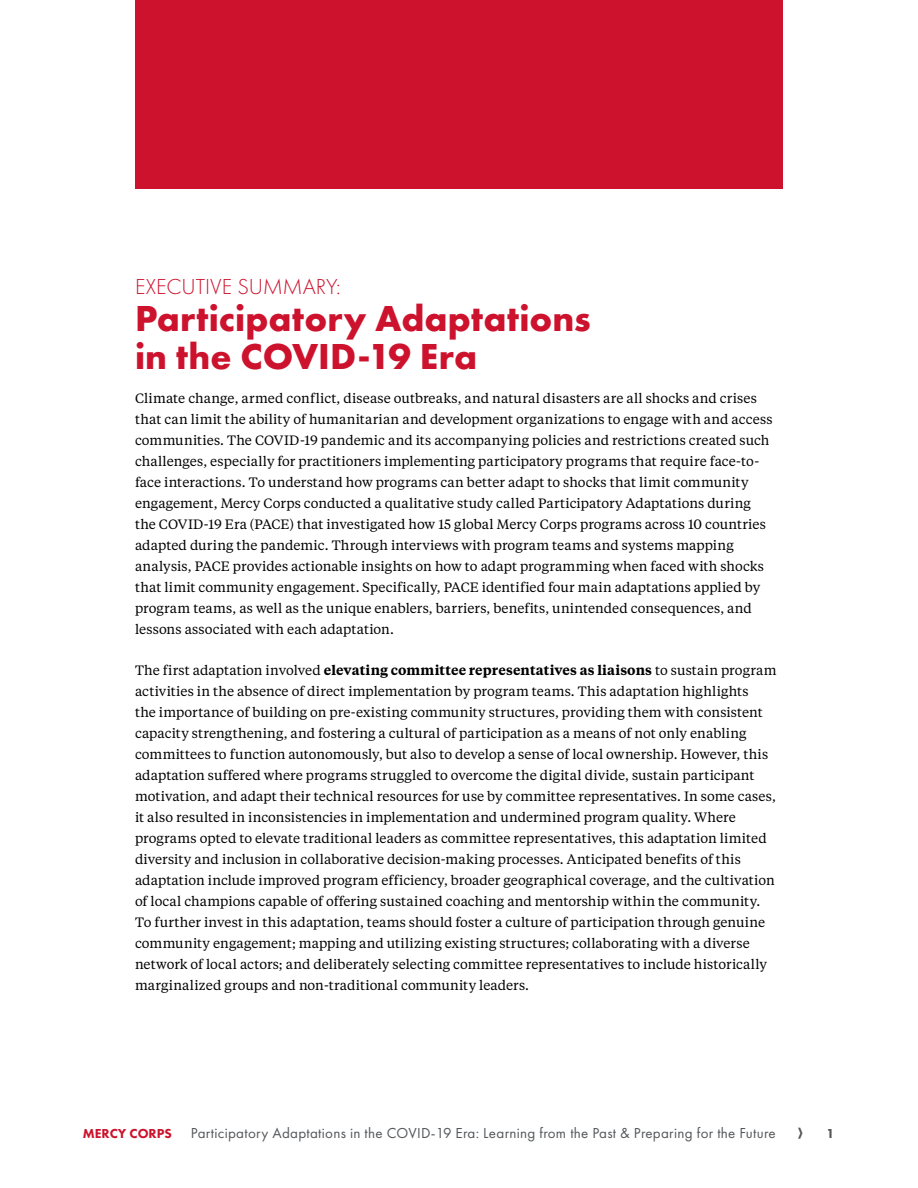
<style>
.page{position:relative;width:918px;height:1188px;background:#fff}
.page>*{position:absolute;margin:0;border:0;box-sizing:border-box;transform-origin:0 0}
.head_1{font:700 37.5px/37.5px "Futura PT";letter-spacing:.005em;color:#cd122d}
.head_1-2{font:300 22.5px "Futura PT";letter-spacing:-.005em;color:#cd122d}
.t1{font:15px "Futura PT";letter-spacing:.02em;color:#54575a}
.body{font:13.5px/21px "Tiempos Text";letter-spacing:.005em;color:#000}
.t2{font:800 13.5px "Futura PT";color:#cd122d}
.t3{font:800 13.5px "Futura PT";color:#54575a}
.s1{font-weight:600}
</style>
<div class="page">
<div style="left:135px;top:0;width:648px;height:189px;background:#cd122d"></div>
<p class="head_1-2" style="left:135px;top:273px;width:207px">EXECUTIVE SUMMARY:</p>
<p class="head_1" style="left:135px;top:299px;width:457px">Participatory Adaptations in the COVID-19 Era</p>
<p class="body" style="left:135px;top:387px;width:639px">Climate change, armed conflict, disease outbreaks, and natural disasters are all shocks and crises that can limit the ability of humanitarian and development organizations to engage with and access communities. The COVID-19 pandemic and its accompanying policies and restrictions created such challenges, especially for practitioners implementing participatory programs that require face-to&shy;face interactions. To understand how programs can better adapt to shocks that limit community engagement, Mercy Corps conducted a qualitative study called Participatory Adaptations during the COVID-19 Era (PACE) that investigated how 15 global Mercy Corps programs across 10 countries adapted during the pandemic. Through interviews with program teams and systems mapping analysis, PACE provides actionable insights on how to adapt programming when faced with shocks that limit community engagement. Specifically, PACE identified four main adaptations applied by program teams, as well as the unique enablers, barriers, benefits, unintended consequences, and lessons associated with each adaptation.</p>
<p class="body" style="left:135px;top:660px;width:643px">The first adaptation involved <span class="s1">elevating committee representatives as liaisons</span> to sustain program activities in the absence of direct implementation by program teams. This adaptation highlights<br>the importance of building on pre-existing community structures, providing them with consistent capacity strengthening, and fostering a cultural of participation as a means of not only enabling committees to function autonomously, but also to develop a sense of local ownership. However, this adaptation suffered where programs struggled to overcome the digital divide, sustain participant motivation, and adapt their technical resources for use by committee representatives. In some cases, it also resulted in inconsistencies in implementation and undermined program quality. Where programs opted to elevate traditional leaders as committee representatives, this adaptation limited diversity and inclusion in collaborative decision-making processes. Anticipated benefits of this adaptation include improved program efficiency, broader geographical coverage, and the cultivation of local champions capable of offering sustained coaching and mentorship within the community.<br>To further invest in this adaptation, teams should foster a culture of participation through genuine community engagement; mapping and utilizing existing structures; collaborating with a diverse network of local actors; and deliberately selecting committee representatives to include historically marginalized groups and non-traditional community leaders.</p>
<p class="t2" style="left:83px;top:1125px;width:91px">MERCY CORPS</p>
<p class="t1" style="left:191px;top:1124px;width:586px">Participatory Adaptations in the COVID-19 Era: Learning from the Past &amp; Preparing for the Future</p>
<p class="t3" style="left:826px;top:1125px;width:10px">1</p>
</div>
